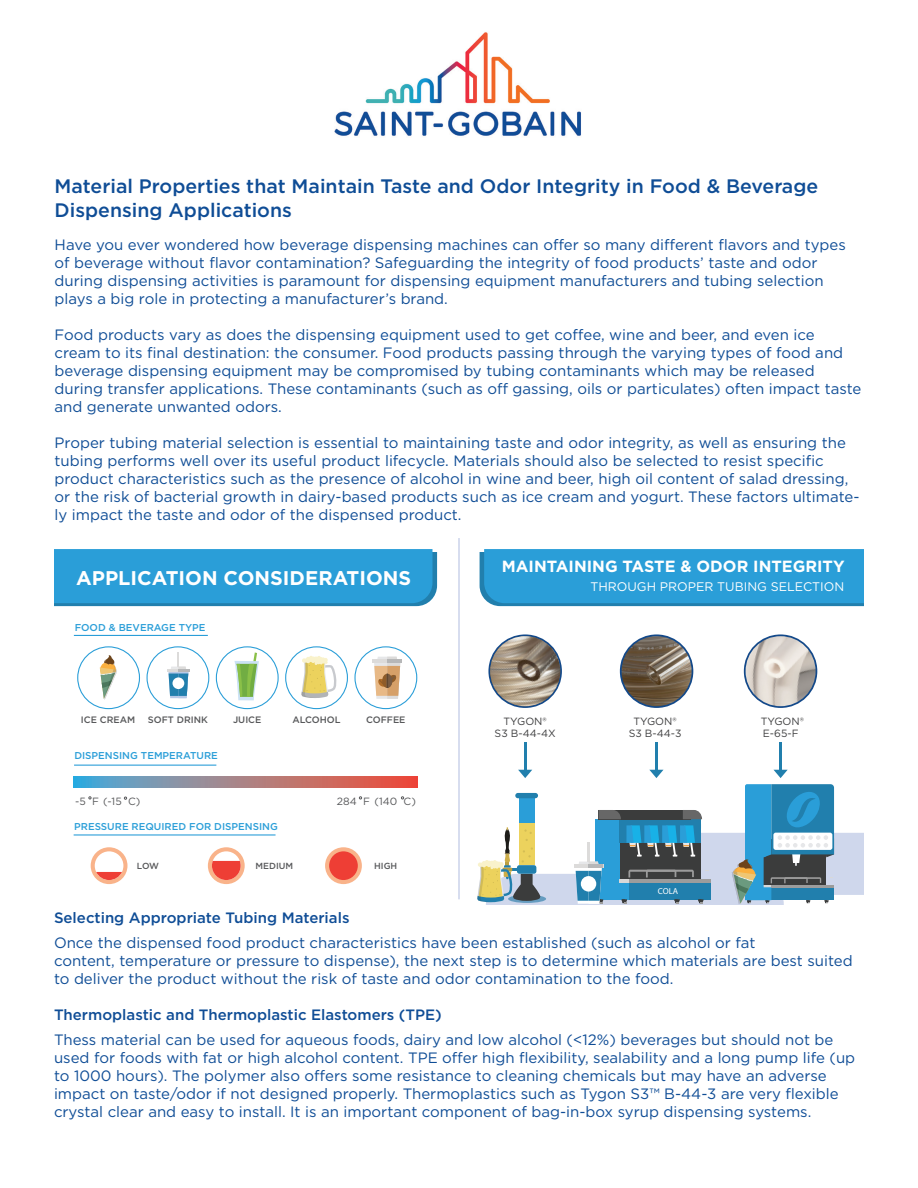
<style>
.page{position:relative;width:918px;height:1188px;background:#fff}
.page>*{position:absolute;margin:0;border:0;box-sizing:border-box;transform-origin:0 0}
.t1{font:700 19.8px "Gotham";color:#fff}
.t2{font:500 19.5px/23.4px "Gotham";color:#0f4d96}
.t3{font:700 16.2px "Gotham";color:#fff}
.t4{font:15px/18px "Gotham";color:#0f4d96}
.t5{font:500 15px "Gotham";color:#0f4d96}
.t6{font:12.45px "Gotham";color:#fff}
.t7{font:10.5px/12.6px "Gotham";color:#3e3e3f;text-align:center}
.t8{font:10.5px "Gotham";color:#57585a}
.t9{font:500 9.9px "Gotham";color:#2a9ed8}
.t10{font:500 9.3px "Gotham";color:#57585a}
.t11{font:500 8.85px "Gotham";color:#57585a}
.t12{font:700 8.7px "Gotham";color:#fff}
</style>
<div class="page">
<svg style="left:480px;top:549px;width:384px;height:57px;background:#2a9cd5"></svg>
<svg style="left:488px;top:634px;width:74px;height:74px"></svg>
<img style="left:490px;top:636px;width:70px;height:70px;border-radius:35px">
<svg style="left:54px;top:549px;width:383px;height:57px;background:#2a9cd5"></svg>
<hr style="left:524px;top:743px;width:3px;height:27px;background:#217fad">
<svg style="left:518px;top:770px;width:14px;height:8px"></svg>
<hr style="left:655px;top:743px;width:3px;height:27px;background:#217fad">
<svg style="left:649px;top:770px;width:15px;height:8px"></svg>
<hr style="left:779px;top:743px;width:3px;height:27px;background:#217fad">
<svg style="left:774px;top:770px;width:14px;height:8px"></svg>
<hr style="left:458px;top:538px;width:2px;height:361px;background:#cfd7ec">
<div style="left:77px;top:646px;width:63px;height:63px;border:1px solid #2a9ed8;border-radius:50%"></div>
<div style="left:147px;top:646px;width:62px;height:63px;border:1px solid #2a9ed8;border-radius:50%"></div>
<div style="left:216px;top:646px;width:63px;height:63px;border:1px solid #2a9ed8;border-radius:50%"></div>
<div style="left:285px;top:646px;width:63px;height:63px;border:1px solid #2a9ed8;border-radius:50%"></div>
<div style="left:354px;top:646px;width:63px;height:63px;border:1px solid #2a9ed8;border-radius:50%"></div>
<svg style="left:301px;top:656px;width:36px;height:42px"></svg>
<hr style="left:373px;top:660px;width:29px;height:3px;background:#dcdbda">
<hr style="left:387px;top:660px;width:15px;height:3px;background:#b6b7b8">
<svg style="left:374px;top:657px;width:26px;height:42px"></svg>
<svg style="left:235px;top:652px;width:24px;height:48px"></svg>
<svg style="left:100px;top:655px;width:17px;height:45px"></svg>
<hr style="left:74px;top:635px;width:134px;height:1px;background:#2a9ed8">
<hr style="left:74px;top:765px;width:142px;height:1px;background:#2a9ed8">
<hr style="left:74px;top:834px;width:202px;height:2px;background:#2a9ed8">
<svg style="left:74px;top:776px;width:343px;height:11px;background:#a37f86"></svg>
<div style="left:325px;top:847px;width:37px;height:37px;background:#f9b38a;border-radius:50%"></div>
<div style="left:329px;top:851px;width:29px;height:29px;background:#ee3e35;border-radius:50%"></div>
<div style="left:208px;top:847px;width:37px;height:37px;background:#f9b38a;border-radius:50%"></div>
<svg style="left:212px;top:851px;width:29px;height:29px"></svg>
<div style="left:91px;top:847px;width:36px;height:37px;background:#f9b38a;border-radius:50%"></div>
<div style="left:95px;top:851px;width:28px;height:29px;background:#fff;border-radius:50%"></div>
<svg style="left:96px;top:872px;width:26px;height:8px"></svg>
<svg style="left:212px;top:861px;width:29px;height:19px"></svg>
<svg style="left:477px;top:784px;width:387px;height:121px"></svg>
<hr style="left:589px;top:865px;width:14px;height:3px;background:#b6b7b8">
<div style="left:581px;top:876px;width:15px;height:16px;background:#fff;border-radius:50%"></div>
<hr style="left:588px;top:842px;width:2px;height:20px;background:#dcdbda">
<hr style="left:167px;top:669px;width:23px;height:2px;background:#dcdbda">
<svg style="left:168px;top:652px;width:22px;height:46px"></svg>
<svg style="left:620px;top:634px;width:73px;height:74px"></svg>
<img style="left:622px;top:636px;width:70px;height:70px;border-radius:35px">
<svg style="left:744px;top:634px;width:73px;height:74px"></svg>
<img style="left:746px;top:636px;width:70px;height:70px;border-radius:35px">
<img style="left:334px;top:32px;width:247px;height:104px">
<p class="t2" style="left:55px;top:175px;width:765px">Material Properties that Maintain Taste and Odor Integrity in Food &amp; Beverage<br>Dispensing Applications</p>
<p class="t4" style="left:55px;top:236px;width:793px">Have you ever wondered how beverage dispensing machines can offer so many different flavors and types of beverage without flavor contamination? Safeguarding the integrity of food products’ taste and odor during dispensing activities is paramount for dispensing equipment manufacturers and tubing selection plays a big role in protecting a manufacturer’s brand.</p>
<p class="t4" style="left:55px;top:326px;width:808px">Food products vary as does the dispensing equipment used to get coffee, wine and beer, and even ice cream to its final destination: the consumer. Food products passing through the varying types of food and beverage dispensing equipment may be compromised by tubing contaminants which may be released during transfer applications. These contaminants (such as off gassing, oils or particulates) often impact taste and generate unwanted odors.</p>
<p class="t4" style="left:55px;top:434px;width:806px">Proper tubing material selection is essential to maintaining taste and odor integrity, as well as ensuring the tubing performs well over its useful product lifecycle. Materials should also be selected to resist specific product characteristics such as the presence of alcohol in wine and beer, high oil content of salad dressing, or the risk of bacterial growth in dairy-based products such as ice cream and yogurt. These factors ultimate&shy;ly impact the taste and odor of the dispensed product.</p>
<p class="t1" style="left:76px;top:565px;width:336px">APPLICATION CONSIDERATIONS</p>
<p class="t9" style="left:75px;top:621px;width:132px">FOOD &amp; BEVERAGE TYPE</p>
<p class="t10" style="left:148px;top:713px;width:61px">SOFT DRINK</p>
<p class="t10" style="left:233px;top:713px;width:30px">JUICE</p>
<p class="t10" style="left:293px;top:713px;width:50px">ALCOHOL</p>
<p class="t10" style="left:366px;top:713px;width:41px">COFFEE</p>
<p class="t9" style="left:74px;top:749px;width:145px">DISPENSING TEMPERATURE</p>
<p class="t10" style="left:81px;top:713px;width:56px">ICE CREAM</p>
<p class="t8" style="left:75px;top:794px;width:67px">-5 F (-15 C)</p>
<p class="t8" style="left:337px;top:794px;width:81px">284 F (140 C)</p>
<p class="t9" style="left:74px;top:820px;width:205px">PRESSURE REQUIRED FOR DISPENSING</p>
<p class="t11" style="left:137px;top:860px;width:24px">LOW</p>
<p class="t11" style="left:256px;top:860px;width:39px">MEDIUM</p>
<p class="t11" style="left:374px;top:860px;width:25px">HIGH</p>
<p class="t3" style="left:502px;top:556px;width:344px">MAINTAINING TASTE &amp; ODOR INTEGRITY</p>
<p class="t6" style="left:590px;top:578px;width:255px">THROUGH PROPER TUBING SELECTION</p>
<p class="t7" style="left:495px;top:714px;width:63px">TYGON®<br>S3 B-44-4X</p>
<p class="t7" style="left:629px;top:714px;width:54px">TYGON®<br>S3 B-44-3</p>
<p class="t7" style="left:761px;top:714px;width:45px;text-align:left">TYGON®<br>E-65-F</p>
<p class="t12" style="left:658px;top:885px;width:22px">COLA</p>
<p class="t5" style="left:54px;top:908px;width:297px">Selecting Appropriate Tubing Materials</p>
<p class="t4" style="left:54px;top:933px;width:703px">Once the dispensed food product characteristics have been established (such as alcohol or fat</p>
<p class="t4" style="left:54px;top:951px;width:800px">content, temperature or pressure to dispense), the next step is to determine which materials are best suited to deliver the product without the risk of taste and odor contamination to the food.</p>
<p class="t5" style="left:54px;top:1005px;width:389px">Thermoplastic and Thermoplastic Elastomers (TPE)</p>
<p class="t4" style="left:54px;top:1030px;width:803px">Thess material can be used for aqueous foods, dairy and low alcohol (&lt;12%) beverages but should not be used for foods with fat or high alcohol content. TPE offer high flexibility, sealability and a long pump life (up to 1000 hours). The polymer also offers some resistance to cleaning chemicals but may have an adverse impact on taste/odor if not designed properly. Thermoplastics such as Tygon S3™ B-44-3 are very flexible crystal clear and easy to install. It is an important component of bag-in-box syrup dispensing systems.</p>
</div>
